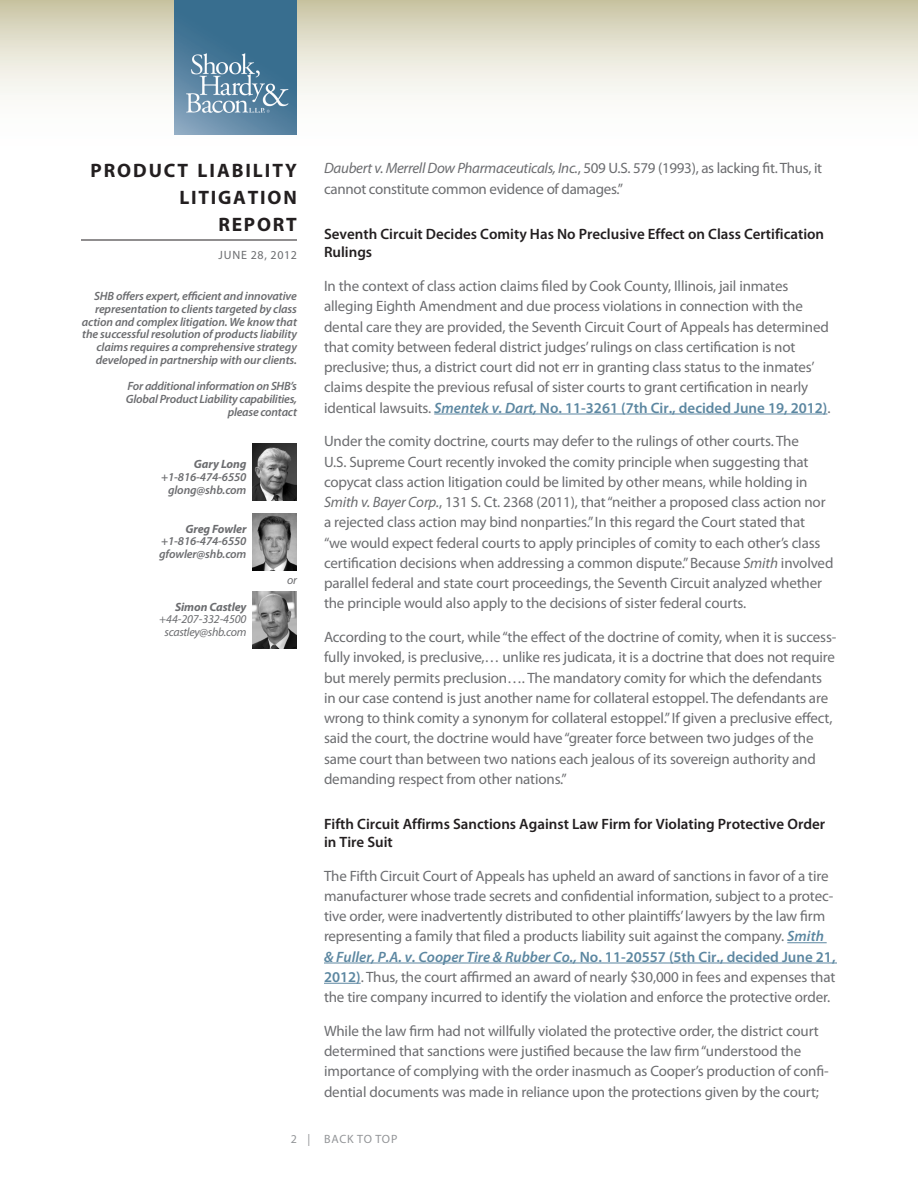
<style>
.page{position:relative;width:918px;height:1188px;background:#fff}
.page>*{position:absolute;margin:0;border:0;box-sizing:border-box;transform-origin:0 0}
.t1{font:700 19.5px/27px "Myriad Pro";letter-spacing:.095em;color:#231f20;text-align:right}
.Body{font:15px/20.2px "Myriad Pro";letter-spacing:-.01em;color:#6c6d70}
.TOCsubhead{font:600 15px/18px "Myriad Pro";color:#231f20}
.t2{font:italic 600 12px/12.8px "Myriad Pro";letter-spacing:-.01em;color:#6c6d70;text-align:right}
.t3{font:italic 12px/12.8px "Myriad Pro";letter-spacing:-.025em;color:#6c6d70;text-align:right}
.t4{font:12px "Myriad Pro";letter-spacing:.05em;color:#6c6d70}
.Body-2{font:12px "Myriad Pro";letter-spacing:.06em;color:#939598}
.s1{font-weight:700}
.s2{font-style:italic}
.s3{font-weight:600;font-style:italic;color:#5c87a1}
.s4{font-weight:600;color:#5c87a1}
</style>
<div class="page">
<svg style="left:0;top:0;width:918px;height:135px"></svg>
<hr style="left:81px;top:240px;width:216px;height:1px;background:#231f20">
<img style="left:175px;top:0;width:122px;height:135px">
<hr style="left:434px;top:414px;width:393px;height:1px;background:#5c87a1">
<hr style="left:787px;top:942px;width:40px;height:1px;background:#5c87a1">
<hr style="left:324px;top:963px;width:513px;height:1px;background:#5c87a1">
<hr style="left:324px;top:983px;width:37px;height:1px;background:#5c87a1">
<img style="left:253px;top:513px;width:44px;height:58px">
<img style="left:253px;top:592px;width:44px;height:57px">
<img style="left:253px;top:443px;width:44px;height:58px">
<p class="t1" style="left:90px;top:156px;width:208px">PRODUCT LIABILITY<br>LITIGATION<br>REPORT</p>
<p class="t4" style="left:218px;top:248px;width:80px">JUNE 28, 2012</p>
<p class="t2" style="left:82px;top:289px;width:217px">SHB offers expert, efficient and innovative representation to clients targeted by class action and complex litigation. We know that the successful resolution of products liability claims requires a comprehensive strategy developed in partnership with our clients.</p>
<p class="t2" style="left:126px;top:379px;width:173px">For additional information on SHB’s<br>Global Product Liability capabilities, please contact</p>
<p class="t2" style="left:161px;top:457px;width:87px"><span class="s1">Gary Long </span>+1-816-474-6550 glong@shb.com</p>
<p class="t2" style="left:159px;top:522px;width:89px;text-align:justify;text-indent:26px"><span class="s1">Greg Fowler </span>+1-816-474-6550 gfowler@shb.com</p>
<p class="t3" style="left:159px;top:600px;width:89px"><span class="s1">Simon Castley </span>+44-207-332-4500 scastley@shb.com</p>
<p class="t3" style="left:287px;top:574px;width:11px">or</p>
<p class="Body" style="left:324px;top:157px;width:500px;line-height:21px"><span class="s2">Daubert v. Merrell Dow Pharmaceuticals, Inc.</span>, 509 U.S. 579 (1993), as lacking fit. Thus, it cannot constitute common evidence of damages.”</p>
<p class="TOCsubhead" style="left:324px;top:225px;width:502px">Seventh Circuit Decides Comity Has No Preclusive Effect on Class Certification<br>Rulings</p>
<p class="Body" style="left:324px;top:276px;width:508px">In the context of class action claims filed by Cook County, Illinois, jail inmates alleging Eighth Amendment and due process violations in connection with the dental care they are provided, the Seventh Circuit Court of Appeals has determined that comity between federal district judges’ rulings on class certification is not preclusive; thus, a district court did not err in granting class status to the inmates’ claims despite the previous refusal of sister courts to grant certification in nearly identical lawsuits. <span class="s3">Smentek v. Dart,</span> <span class="s4">No. 11-3261 (7th Cir., decided June 19, 2012)</span>.</p>
<p class="Body" style="left:324px;top:431px;width:511px">Under the comity doctrine, courts may defer to the rulings of other courts. The<br>U.S. Supreme Court recently invoked the comity principle when suggesting that copycat class action litigation could be limited by other means, while holding in <span class="s2">Smith v. Bayer Corp.</span>, 131 S. Ct. 2368 (2011), that “neither a proposed class action nor a rejected class action may bind nonparties.” In this regard the Court stated that<br>“we would expect federal courts to apply principles of comity to each other’s class certification decisions when addressing a common dispute.” Because <span class="s2">Smith</span> involved parallel federal and state court proceedings, the Seventh Circuit analyzed whether the principle would also apply to the decisions of sister federal courts.</p>
<p class="Body" style="left:324px;top:627px;width:514px">According to the court, while “the effect of the doctrine of comity, when it is success&shy;fully invoked, is preclusive,… unlike res judicata, it is a doctrine that does not require but merely permits preclusion…. The mandatory comity for which the defendants in our case contend is just another name for collateral estoppel. The defendants are wrong to think comity a synonym for collateral estoppel.” If given a preclusive effect, said the court, the doctrine would have “greater force between two judges of the same court than between two nations each jealous of its sovereign authority and demanding respect from other nations.”</p>
<p class="TOCsubhead" style="left:324px;top:814px;width:503px">Fifth Circuit Affirms Sanctions Against Law Firm for Violating Protective Order in Tire Suit</p>
<p class="Body" style="left:324px;top:865px;width:513px">The Fifth Circuit Court of Appeals has upheld an award of sanctions in favor of a tire manufacturer whose trade secrets and confidential information, subject to a protec&shy;tive order, were inadvertently distributed to other plaintiffs’ lawyers by the law firm representing a family that filed a products liability suit against the company. <span class="s3">Smith &amp; Fuller, P.A. v. Cooper Tire &amp; Rubber Co.,</span> <span class="s4">No. 11-20557 (5th Cir., decided June 21, 2012)</span>. Thus, the court affirmed an award of nearly $30,000 in fees and expenses that the tire company incurred to identify the violation and enforce the protective order.</p>
<p class="Body" style="left:324px;top:1020px;width:506px">While the law firm had not willfully violated the protective order, the district court determined that sanctions were justified because the law firm “understood the importance of complying with the order inasmuch as Cooper’s production of confi&shy;dential documents was made in reliance upon the protections given by the court;</p>
<p class="Body-2" style="left:291px;top:1132px;width:21px">2 |</p>
<p class="Body-2" style="left:324px;top:1132px;width:75px">BACK TO TOP</p>
</div>
